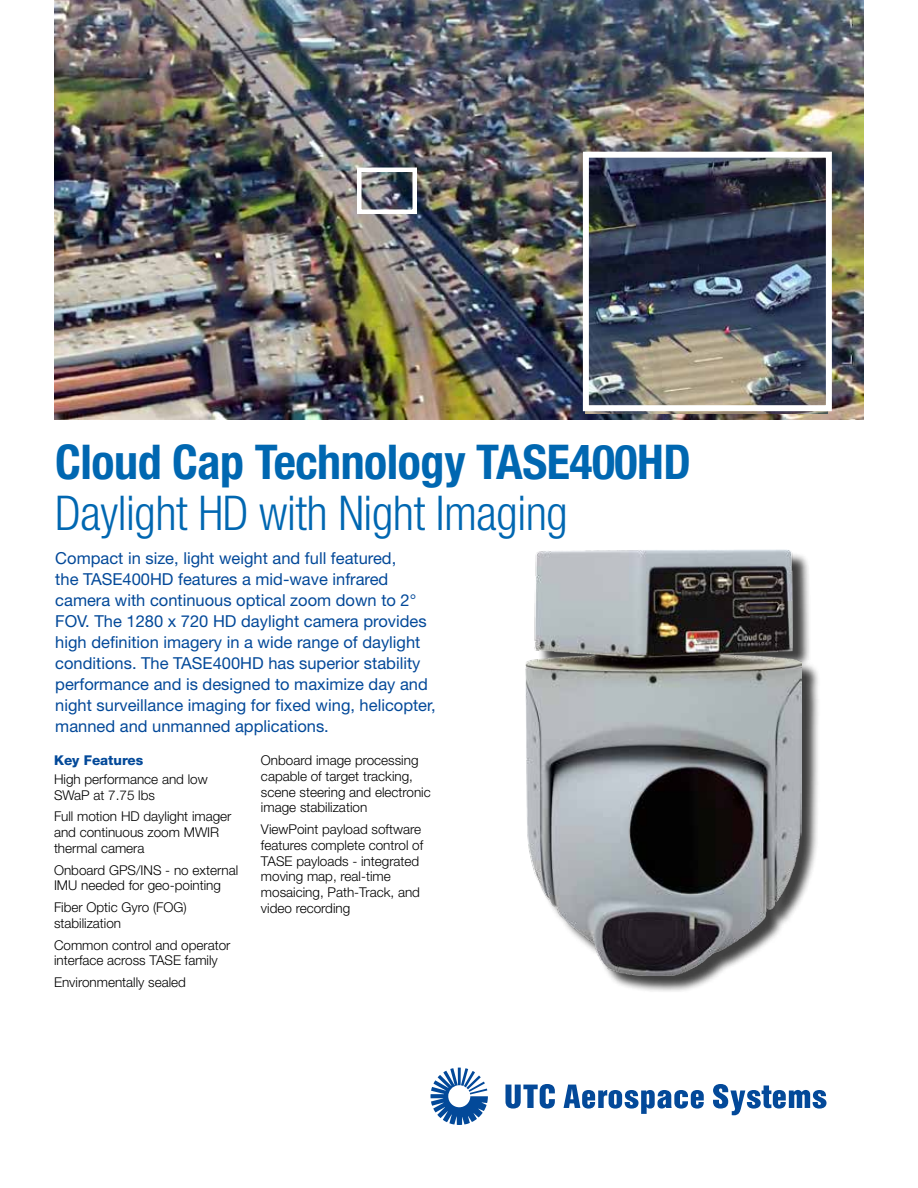
<style>
.page{position:relative;width:918px;height:1188px;background:#fff}
.page>*{position:absolute;margin:0;border:0;box-sizing:border-box;transform-origin:0 0}
.t1{font:700 condensed 48px "Helvetica Neue LT Std";letter-spacing:-.01em;color:#0067b1}
.t2{font:300 condensed 48px "Helvetica Neue LT Std";letter-spacing:-.01em;color:#0067b1}
.t3{font:16.5px/21px "Helvetica Neue LT Std";color:#034999}
.t4{font:300 13.5px/15.8px "Helvetica Neue LT Std";color:#000}
.t5{font:800 13.5px "Helvetica Neue LT Std";color:#034999}
</style>
<div class="page">
<svg style="left:431px;top:1068px;width:57px;height:57px"></svg>
<svg style="left:505px;top:1084px;width:50px;height:25px"></svg>
<svg style="left:713px;top:1084px;width:114px;height:31px"></svg>
<svg style="left:564px;top:1085px;width:140px;height:29px"></svg>
<div style="left:529px;top:551px;width:292px;height:443px;background:#000;opacity:.75"></div>
<img style="left:526px;top:549px;width:276px;height:426px">
<img style="left:54px;top:0;width:810px;height:419px">
<div style="left:357px;top:168px;width:60px;height:46px;border:4px solid #fff"></div>
<img style="left:586px;top:159px;width:241px;height:255px">
<div style="left:583px;top:152px;width:249px;height:259px;border:6px solid #fff"></div>
<h1 class="t1" style="left:55px;top:433px;width:637px">Cloud Cap Technology TASE400HD</h1>
<h1 class="t2" style="left:55px;top:485px;width:514px">Daylight HD with Night Imaging</h1>
<p class="t3" style="left:55px;top:548px;width:382px">Compact in size, light weight and full featured,<br>the TASE400HD features a mid-wave infrared camera with continuous optical zoom down to 2° FOV. The 1280 x 720 HD daylight camera provides high definition imagery in a wide range of daylight conditions. The TASE400HD has superior stability performance and is designed to maximize day and night surveillance imaging for fixed wing, helicopter, manned and unmanned applications.</p>
<p class="t5" style="left:54px;top:752px;width:91px">Key Features</p>
<p class="t4" style="left:54px;top:771px;width:155px">High performance and low<br>SWaP at 7.75 lbs</p>
<p class="t4" style="left:54px;top:808px;width:179px">Full motion HD daylight imager and continuous zoom MWIR thermal camera</p>
<p class="t4" style="left:54px;top:862px;width:186px">Onboard GPS/INS - no external<br>IMU needed for geo-pointing</p>
<p class="t4" style="left:54px;top:899px;width:134px">Fiber Optic Gyro (FOG) stabilization</p>
<p class="t4" style="left:54px;top:937px;width:178px">Common control and operator interface across TASE family</p>
<p class="t4" style="left:54px;top:974px;width:134px">Environmentally sealed</p>
<p class="t4" style="left:261px;top:752px;width:171px">Onboard image processing capable of target tracking, scene steering and electronic image stabilization</p>
<p class="t4" style="left:261px;top:821px;width:164px">ViewPoint payload software features complete control of<br>TASE payloads - integrated moving map, real-time mosaicing, Path-Track, and video recording</p>
</div>
